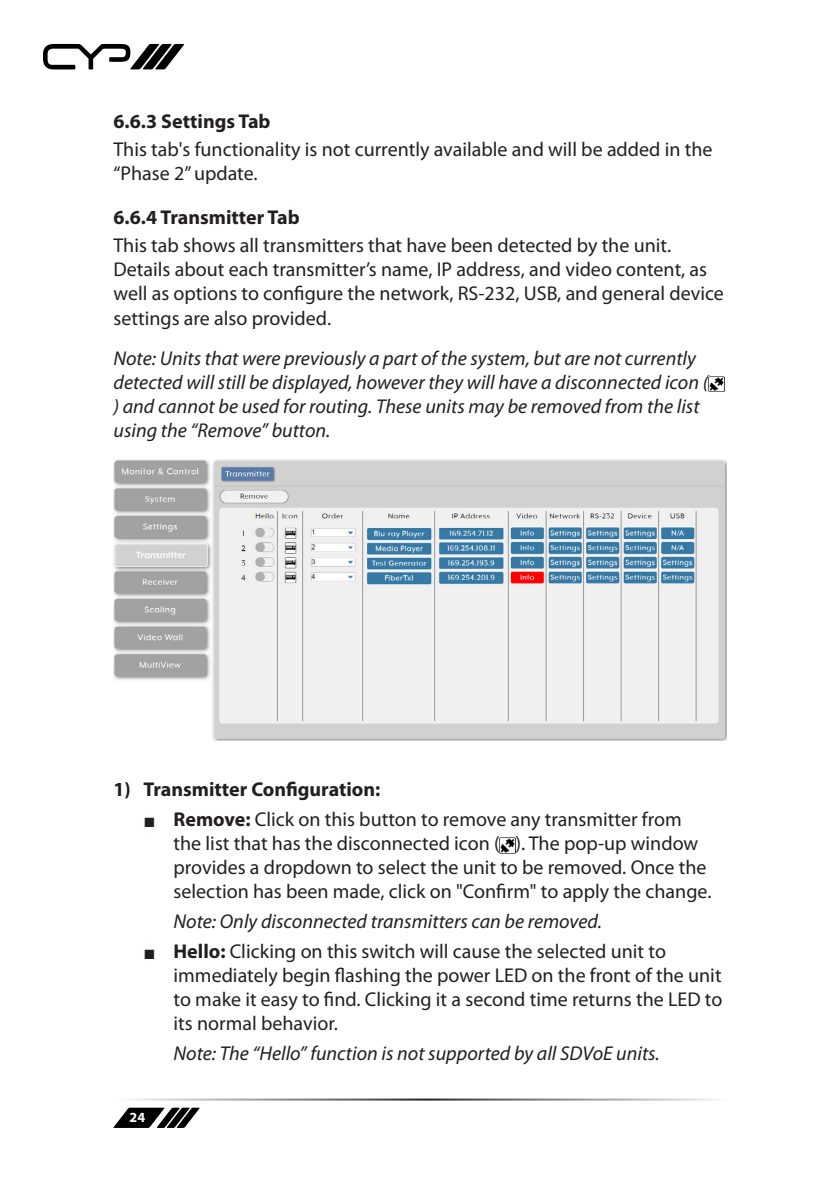
<style>
.page{position:relative;width:840px;height:1191px;background:#fff}
.page>*{position:absolute;margin:0;border:0;box-sizing:border-box;transform-origin:0 0}
.Callout_List_-_Bold{font:20px/24px "Myriad Pro";color:#231f20}
.Paragraph{font:20px/24px "Myriad Pro";color:#231f20}
.Paragraph_-_Note_Ita{font:italic 20px/24px "Myriad Pro";color:#231f20}
.Callout_List_-_Bold-2{font:italic 20px "Myriad Pro";color:#231f20}
.Sub_Sub_Header{font:700 20px "Myriad Pro";color:#231f20}
.Callout_List_-_Bold-3{font:700 20px "Myriad Pro";color:#231f20}
.t1{font:700 14px "Myriad Pro";color:#fff}
.s1{font-family:"Century Gothic";font-weight:700}
.s2{font-weight:700}
</style>
<div class="page">
<svg style="left:43px;top:44px;width:141px;height:25px"></svg>
<svg style="left:113px;top:1107px;width:86px;height:21px"></svg>
<img style="left:708px;top:376px;width:15px;height:16px">
<img style="left:113px;top:460px;width:613px;height:280px">
<img style="left:499px;top:837px;width:16px;height:16px">
<p class="Sub_Sub_Header" style="left:113px;top:109px;width:158px">6.6.3 Settings Tab</p>
<p class="Paragraph" style="left:113px;top:137px;width:600px">This tab's functionality is not currently available and will be added in the “Phase 2” update.</p>
<p class="Sub_Sub_Header" style="left:113px;top:205px;width:188px">6.6.4 Transmitter Tab</p>
<p class="Paragraph" style="left:113px;top:233px;width:611px">This tab shows all transmitters that have been detected by the unit.<br>Details about each transmitter’s name, IP address, and video content, as well as options to configure the network, RS-232, USB, and general device settings are also provided.</p>
<p class="Paragraph_-_Note_Ita" style="left:113px;top:345px;width:596px">Note: Units that were previously a part of the system, but are not currently detected will still be displayed, however they will have a disconnected icon ( ) and cannot be used for routing. These units may be removed from the list using the “Remove” button.</p>
<p class="Callout_List_-_Bold-3" style="left:113px;top:776px;width:268px">1) Transmitter Configuration:</p>
<p class="Callout_List_-_Bold" style="left:173px;top:807px;width:539px;text-indent:-30px"><span class="s1">■</span> <span class="s2">Remove:</span> Click on this button to remove any transmitter from the list that has the disconnected icon ( ). The pop-up window provides a dropdown to select the unit to be removed. Once the selection has been made, click on "Confirm" to apply the change.</p>
<p class="Callout_List_-_Bold-2" style="left:173px;top:909px;width:429px">Note: Only disconnected transmitters can be removed.</p>
<p class="Callout_List_-_Bold" style="left:173px;top:939px;width:550px;text-indent:-30px"><span class="s1">■</span> <span class="s2">Hello:</span> Clicking on this switch will cause the selected unit to immediately begin flashing the power LED on the front of the unit to make it easy to find. Clicking it a second time returns the LED to its normal behavior.</p>
<p class="Callout_List_-_Bold-2" style="left:173px;top:1041px;width:487px">Note: The “Hello” function is not supported by all SDVoE units.</p>
<p class="t1" style="left:130px;top:1108px;width:17px">24</p>
</div>
